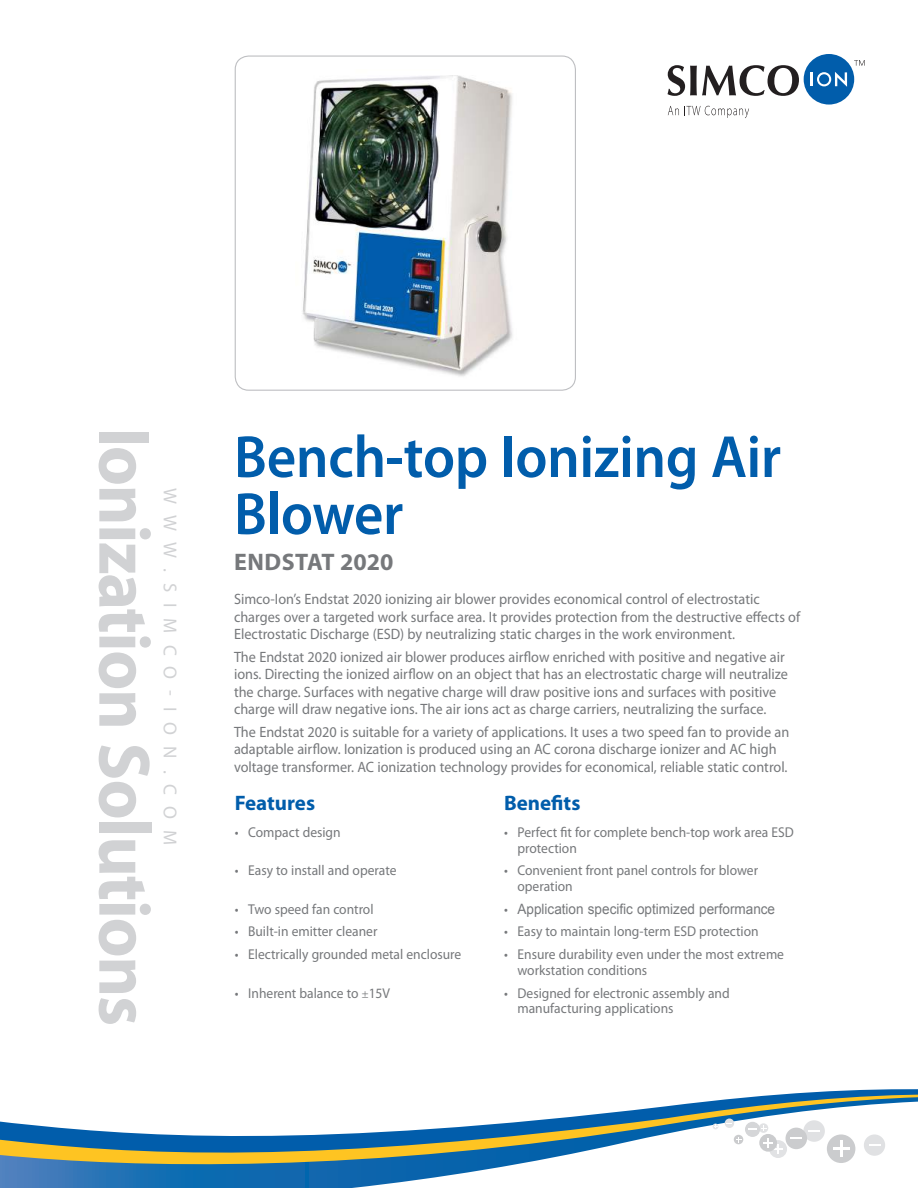
<style>
.page{position:relative;width:918px;height:1188px;background:#fff}
.page>*{position:absolute;margin:0;border:0;box-sizing:border-box;transform-origin:0 0}
.t1{font:700 73.5px "Myriad Pro";letter-spacing:-.02em;color:#d1d2d4;scale:.95 1}
.t2{font:600 60px/57px "Myriad Pro";letter-spacing:-.005em;color:#015dab;scale:.95 1}
.t3{font:700 24px "Myriad Pro";color:#76787b}
.t4{font:700 21px "Myriad Pro";color:#015dab}
.t5{font:18.75px "Myriad Pro";letter-spacing:.59em;color:#d1d2d4}
.t6{font:15px/17.2px "Myriad Pro";color:#76787b;scale:.95 1}
.t7{font:14.25px/15.8px "Myriad Pro";color:#76787b;scale:.95 1}
.t8{font:14.25px "Arial";color:#76787b;scale:.95 1}
.s1{font-family:"Myriad Pro"}
.s2{font-stretch:condensed;font-size:12px}
</style>
<div class="page">
<svg style="left:854px;top:60px;width:11px;height:6px"></svg>
<div style="left:804px;top:54px;width:50px;height:51px;background:#015dab;border-radius:50%"></div>
<svg style="left:811px;top:72px;width:36px;height:15px"></svg>
<svg style="left:668px;top:65px;width:131px;height:31px"></svg>
<svg style="left:668px;top:106px;width:81px;height:12px"></svg>
<svg style="left:787px;top:1089px;width:131px;height:5px"></svg>
<svg style="left:751px;top:1094px;width:167px;height:3px"></svg>
<svg style="left:0;top:1097px;width:918px;height:91px"></svg>
<div style="left:759px;top:1123px;width:9px;height:10px;background:#e1e2e4;border-radius:50%"></div>
<div style="left:803px;top:1120px;width:22px;height:22px;background:#e0e1e3;border-radius:50%"></div>
<svg style="left:808px;top:1130px;width:12px;height:1px"></svg>
<div style="left:769px;top:1140px;width:18px;height:18px;background:#e1e2e4;border-radius:50%"></div>
<div style="left:725px;top:1119px;width:9px;height:9px;background:#e1e2e4;border-radius:50%"></div>
<div style="left:745px;top:1122px;width:15px;height:15px;background:#d5d6d8;border-radius:50%"></div>
<div style="left:759px;top:1134px;width:18px;height:18px;background:#cbccce;border-radius:50%"></div>
<div style="left:786px;top:1128px;width:21px;height:21px;background:#cbccce;border-radius:50%"></div>
<div style="left:827px;top:1134px;width:28px;height:29px;background:#cbccce;border-radius:50%"></div>
<div style="left:864px;top:1134px;width:21px;height:22px;background:#e0e1e3;border-radius:50%"></div>
<svg style="left:748px;top:1126px;width:18px;height:5px"></svg>
<svg style="left:790px;top:1137px;width:12px;height:2px"></svg>
<svg style="left:869px;top:1144px;width:12px;height:2px"></svg>
<svg style="left:763px;top:1138px;width:20px;height:16px"></svg>
<svg style="left:833px;top:1141px;width:16px;height:16px"></svg>
<svg style="left:734px;top:1135px;width:9px;height:9px"></svg>
<svg style="left:713px;top:1124px;width:5px;height:5px"></svg>
<img style="left:302px;top:75px;width:211px;height:302px">
<div style="left:235px;top:55px;width:341px;height:336px;border:1px solid #bebfc2;border-radius:14px"></div>
<h1 class="t1" style="left:172px;top:428px;width:632px;rotate:90deg">Ionization Solutions</h1>
<p class="t5" style="left:182px;top:488px;width:359px;rotate:90deg">WWW.SIMCO-ION.COM</p>
<h2 class="t2" style="left:234px;top:427px;width:577px">Bench-top Ionizing Air<br>Blower</h2>
<h3 class="t3" style="left:234px;top:547px;width:161px">ENDSTAT 2020</h3>
<p class="t6" style="left:234px;top:590px;width:598px">Simco-Ion’s Endstat 2020 ionizing air blower provides economical control of electrostatic charges over a targeted work surface area. It provides protection from the destructive effects of<br>Electrostatic Discharge (ESD) by neutralizing static charges in the work environment.</p>
<p class="t6" style="left:234px;top:648px;width:585px">The Endstat 2020 ionized air blower produces airflow enriched with positive and negative air ions. Directing the ionized airflow on an object that has an electrostatic charge will neutralize the charge. Surfaces with negative charge will draw positive ions and surfaces with positive charge will draw negative ions. The air ions act as charge carriers, neutralizing the surface.</p>
<p class="t6" style="left:234px;top:723px;width:586px">The Endstat 2020 is suitable for a variety of applications. It uses a two speed fan to provide an adaptable airflow. Ionization is produced using an AC corona discharge ionizer and AC high voltage transformer. AC ionization technology provides for economical, reliable static control.</p>
<h3 class="t4" style="left:235px;top:789px;width:82px">Features</h3>
<h3 class="t4" style="left:504px;top:789px;width:78px">Benefits</h3>
<p class="t7" style="left:235px;top:824px;width:113px">• Compact design</p>
<p class="t7" style="left:518px;top:824px;width:292px;text-indent:-14px">• Perfect fit for complete bench-top work area ESD protection</p>
<p class="t7" style="left:235px;top:862px;width:172px">• Easy to install and operate</p>
<p class="t7" style="left:518px;top:862px;width:255px;text-indent:-14px">• Convenient front panel controls for blower operation</p>
<p class="t7" style="left:235px;top:901px;width:148px">• Two speed fan control</p>
<p class="t8" style="left:504px;top:899px;width:287px"><span class="s1">•</span> Application specific optimized performance</p>
<p class="t7" style="left:235px;top:924px;width:152px">• Built-in emitter cleaner</p>
<p class="t7" style="left:504px;top:924px;width:270px">• Easy to maintain long-term ESD protection</p>
<p class="t7" style="left:235px;top:946px;width:240px">• Electrically grounded metal enclosure</p>
<p class="t7" style="left:518px;top:946px;width:282px;text-indent:-14px">• Ensure durability even under the most extreme workstation conditions</p>
<p class="t7" style="left:235px;top:985px;width:165px">• Inherent balance to <span class="s2">±</span>15V</p>
<p class="t7" style="left:518px;top:985px;width:225px;text-indent:-14px">• Designed for electronic assembly and manufacturing applications</p>
</div>
